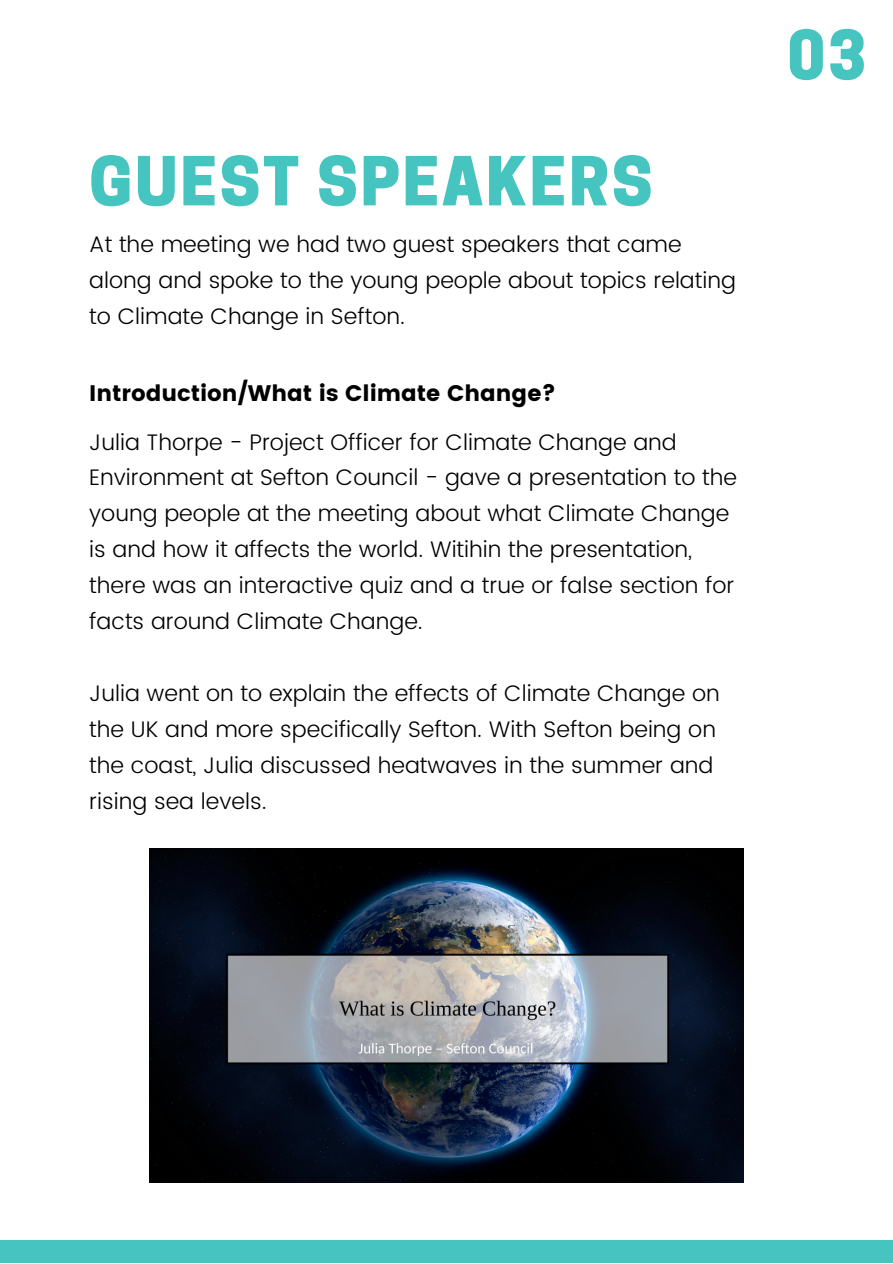
<style>
.page{position:relative;width:893px;height:1264px;background:#fff}
.page>*{position:absolute;margin:0;border:0;box-sizing:border-box;transform-origin:0 0}
.t1{font:800 63.45px "Cooper Hewitt";letter-spacing:.04em;color:#46c4c0}
.t2{font:300 22.5px/36px "Poppins";color:#000}
.t3{font:22.5px "Poppins";color:#000}
</style>
<div class="page">
<div style="left:0;top:1240px;width:892px;height:22px;background:#46c4c0"></div>
<img style="left:149px;top:848px;width:594px;height:334px">
<h1 class="t1" style="left:89px;top:158px;width:564px">GUEST SPEAKERS</h1>
<p class="t2" style="left:89px;top:226px;width:648px">At the meeting we had two guest speakers that came along and spoke to the young people about topics relating to Climate Change in Sefton.</p>
<p class="t3" style="left:89px;top:380px;width:468px">Introduction/What is Climate Change?</p>
<p class="t2" style="left:89px;top:424px;width:649px">Julia Thorpe - Project Officer for Climate Change and Environment at Sefton Council - gave a presentation to the young people at the meeting about what Climate Change is and how it affects the world. Witihin the presentation, there was an interactive quiz and a true or false section for facts around Climate Change.</p>
<p class="t2" style="left:89px;top:675px;width:632px">Julia went on to explain the effects of Climate Change on the UK and more specifically Sefton. With Sefton being on the coast, Julia discussed heatwaves in the summer and rising sea levels.</p>
<h1 class="t1" style="left:787px;top:32px;width:80px">03</h1>
</div>
